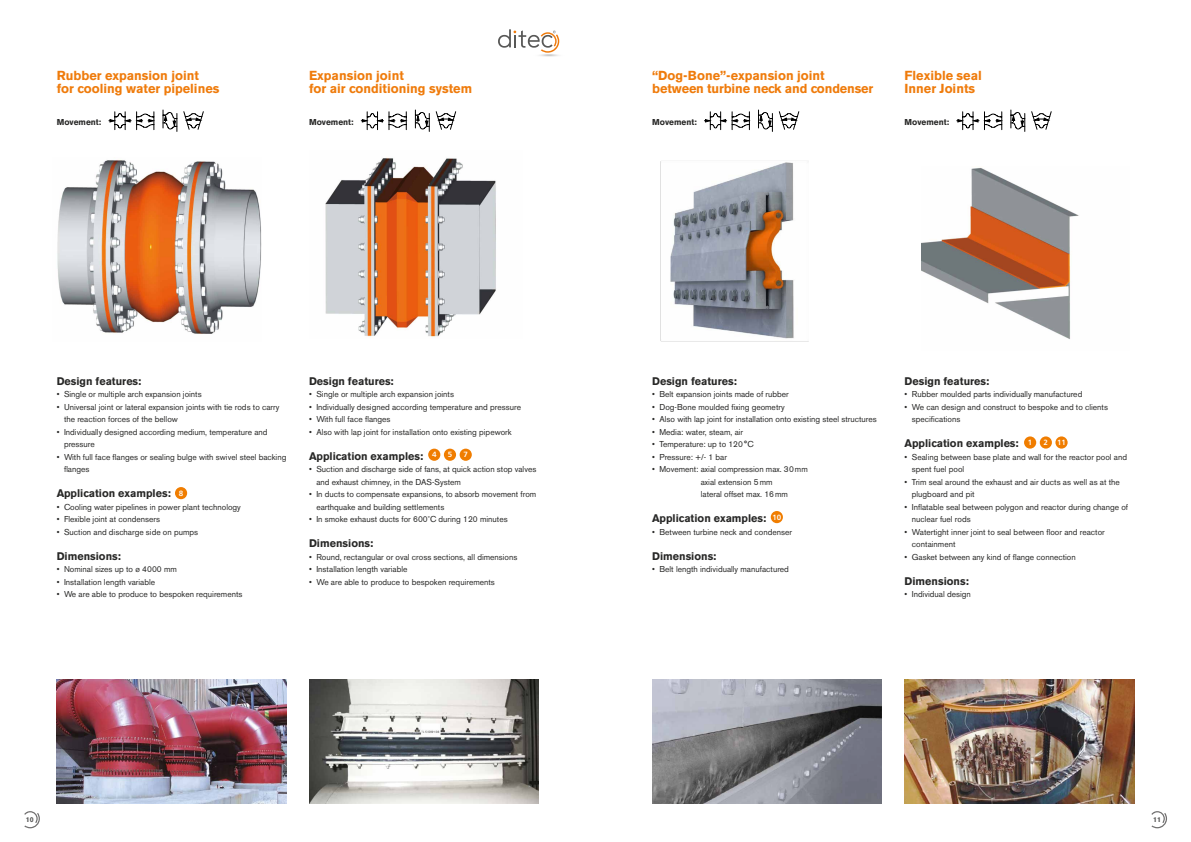
<style>
.page{position:relative;width:1191px;height:842px;background:#fff}
.page>*{position:absolute;margin:0;border:0;box-sizing:border-box;transform-origin:0 0}
.t1{font:700 13px/13px "Akzidenz Grotesk BE";color:#ef7b0b}
.t2{font:700 11px "Akzidenz Grotesk BE";color:#282827}
.t3{font:8.5px/12.5px "Akzidenz Grotesk BE";color:#282827}
.t4{font:700 8.5px "Akzidenz Grotesk BE";color:#282827}
.t5{font:7.6px "Humanist 777 BT Bold B";color:#fff}
.t6{font:700 7px "Akzidenz Grotesk BE";color:#575756}
</style>
<div class="page">
<svg style="left:24px;top:811px;width:16px;height:17px"></svg>
<svg style="left:1151px;top:811px;width:16px;height:17px"></svg>
<svg style="left:498px;top:29px;width:61px;height:24px"></svg>
<svg style="left:109px;top:111px;width:46px;height:19px"></svg>
<svg style="left:162px;top:109px;width:42px;height:23px"></svg>
<svg style="left:361px;top:111px;width:46px;height:19px"></svg>
<svg style="left:415px;top:109px;width:41px;height:23px"></svg>
<svg style="left:704px;top:111px;width:46px;height:19px"></svg>
<svg style="left:758px;top:109px;width:41px;height:23px"></svg>
<svg style="left:956px;top:111px;width:46px;height:19px"></svg>
<svg style="left:1010px;top:109px;width:42px;height:23px"></svg>
<img style="left:57px;top:160px;width:204px;height:174px">
<img style="left:325px;top:157px;width:171px;height:181px">
<img style="left:921px;top:167px;width:158px;height:172px">
<div style="left:428px;top:449px;width:12px;height:12px;background:#f07d00;border-radius:50%"></div>
<div style="left:444px;top:449px;width:12px;height:12px;background:#f07d00;border-radius:50%"></div>
<div style="left:459px;top:449px;width:13px;height:12px;background:#f07d00;border-radius:50%"></div>
<div style="left:175px;top:487px;width:12px;height:12px;background:#f07d00;border-radius:50%"></div>
<div style="left:770px;top:511px;width:13px;height:12px;background:#f07d00;border-radius:50%"></div>
<div style="left:1024px;top:436px;width:12px;height:13px;background:#f07d00;border-radius:50%"></div>
<svg style="left:1039px;top:436px;width:13px;height:13px"></svg>
<div style="left:1055px;top:436px;width:12px;height:13px;background:#f07d00;border-radius:50%"></div>
<img style="left:660px;top:161px;width:149px;height:181px">
<img style="left:57px;top:679px;width:229px;height:125px">
<img style="left:309px;top:679px;width:230px;height:125px">
<img style="left:652px;top:679px;width:230px;height:125px">
<img style="left:904px;top:679px;width:230px;height:125px">
<h1 class="t1" style="left:57px;top:70px;width:164px">Rubber expansion joint for cooling water pipelines</h1>
<h1 class="t1" style="left:309px;top:70px;width:164px">Expansion joint<br>for air conditioning system</h1>
<h1 class="t1" style="left:652px;top:70px;width:223px">“Dog-Bone”-expansion joint between turbine neck and condenser</h1>
<h1 class="t1" style="left:904px;top:70px;width:79px">Flexible seal<br>Inner Joints</h1>
<p class="t4" style="left:57px;top:118px;width:46px">Movement:</p>
<p class="t4" style="left:309px;top:118px;width:46px">Movement:</p>
<p class="t4" style="left:652px;top:118px;width:46px">Movement:</p>
<p class="t4" style="left:904px;top:118px;width:46px">Movement:</p>
<p class="t2" style="left:57px;top:377px;width:86px">Design features:</p>
<p class="t3" style="left:57px;top:388px;width:146px">• Single or multiple arch expansion joints</p>
<p class="t3" style="left:64px;top:401px;width:217px;text-indent:-7px">• Universal joint or lateral expansion joints with tie rods to carry the reaction forces of the bellow</p>
<p class="t3" style="left:64px;top:426px;width:205px;text-indent:-7px">• Individually designed according medium, temperature and pressure</p>
<p class="t3" style="left:64px;top:451px;width:224px;text-indent:-7px">• With full face flanges or sealing bulge with swivel steel backing flanges</p>
<p class="t2" style="left:57px;top:489px;width:116px">Application examples:</p>
<p class="t3" style="left:57px;top:501px;width:186px">• Cooling water pipelines in power plant technology</p>
<p class="t3" style="left:57px;top:513px;width:105px">• Flexible joint at condensers</p>
<p class="t3" style="left:57px;top:526px;width:143px">• Suction and discharge side on pumps</p>
<p class="t2" style="left:57px;top:552px;width:66px">Dimensions:</p>
<p class="t3" style="left:57px;top:563px;width:122px">• Nominal sizes up to ø 4000 mm</p>
<p class="t3" style="left:57px;top:576px;width:100px">• Installation length variable</p>
<p class="t3" style="left:57px;top:588px;width:187px">• We are able to produce to bespoken requirements</p>
<p class="t5" style="left:179px;top:489px;width:6px">8</p>
<p class="t2" style="left:309px;top:377px;width:86px">Design features:</p>
<p class="t3" style="left:309px;top:388px;width:146px">• Single or multiple arch expansion joints</p>
<p class="t3" style="left:309px;top:401px;width:213px">• Individually designed according temperature and pressure</p>
<p class="t3" style="left:309px;top:413px;width:83px">• With full face flanges</p>
<p class="t3" style="left:309px;top:426px;width:204px">• Also with lap joint for installation onto existing pipework</p>
<p class="t2" style="left:309px;top:452px;width:116px">Application examples:</p>
<p class="t3" style="left:316px;top:463px;width:221px;text-indent:-7px">• Suction and discharge side of fans, at quick action stop valves and exhaust chimney, in the DAS-System</p>
<p class="t3" style="left:316px;top:488px;width:221px;text-indent:-7px">• In ducts to compensate expansions, to absorb movement from earthquake and building settlements</p>
<p class="t3" style="left:309px;top:513px;width:200px">• In smoke exhaust ducts for 600˚C during 120 minutes</p>
<p class="t2" style="left:309px;top:539px;width:66px">Dimensions:</p>
<p class="t3" style="left:309px;top:551px;width:210px">• Round, rectangular or oval cross sections, all dimensions</p>
<p class="t3" style="left:309px;top:563px;width:100px">• Installation length variable</p>
<p class="t3" style="left:309px;top:576px;width:187px">• We are able to produce to bespoken requirements</p>
<p class="t5" style="left:432px;top:450px;width:6px">4</p>
<p class="t5" style="left:448px;top:450px;width:6px">5</p>
<p class="t5" style="left:463px;top:450px;width:6px">7</p>
<p class="t2" style="left:652px;top:377px;width:86px">Design features:</p>
<p class="t3" style="left:652px;top:388px;width:138px">• Belt expansion joints made of rubber</p>
<p class="t3" style="left:652px;top:401px;width:134px">• Dog-Bone moulded fixing geometry</p>
<p class="t3" style="left:652px;top:413px;width:226px">• Also with lap joint for installation onto existing steel structures</p>
<p class="t3" style="left:652px;top:426px;width:92px">• Media: water, steam, air</p>
<p class="t3" style="left:652px;top:438px;width:103px">• Temperature: up to 120 °C</p>
<p class="t3" style="left:652px;top:451px;width:76px">• Pressure: +/- 1 bar</p>
<p class="t3" style="left:701px;top:463px;width:108px;text-indent:-49px">• Movement: axial compression max. 30 mm axial extension 5 mm<br>lateral offset max. 16 mm</p>
<p class="t2" style="left:652px;top:514px;width:116px">Application examples:</p>
<p class="t3" style="left:652px;top:526px;width:141px">• Between turbine neck and condenser</p>
<p class="t2" style="left:652px;top:552px;width:66px">Dimensions:</p>
<p class="t3" style="left:652px;top:563px;width:138px">• Belt length individually manufactured</p>
<p class="t5" style="left:772px;top:513px;width:11px">10</p>
<p class="t2" style="left:904px;top:377px;width:86px">Design features:</p>
<p class="t3" style="left:904px;top:388px;width:179px">• Rubber moulded parts individually manufactured</p>
<p class="t3" style="left:912px;top:401px;width:198px;text-indent:-7px">• We can design and construct to bespoke and to clients specifications</p>
<p class="t2" style="left:904px;top:439px;width:116px">Application examples:</p>
<p class="t3" style="left:912px;top:451px;width:217px;text-indent:-7px">• Sealing between base plate and wall for the reactor pool and spent fuel pool</p>
<p class="t3" style="left:912px;top:476px;width:209px;text-indent:-7px">• Trim seal around the exhaust and air ducts as well as at the plugboard and pit</p>
<p class="t3" style="left:912px;top:501px;width:218px;text-indent:-7px">• Inflatable seal between polygon and reactor during change of nuclear fuel rods</p>
<p class="t3" style="left:912px;top:526px;width:194px;text-indent:-7px">• Watertight inner joint to seal between floor and reactor containment</p>
<p class="t3" style="left:904px;top:551px;width:173px">• Gasket between any kind of flange connection</p>
<p class="t2" style="left:904px;top:577px;width:66px">Dimensions:</p>
<p class="t3" style="left:904px;top:588px;width:68px">• Individual design</p>
<p class="t5" style="left:1028px;top:438px;width:6px">1</p>
<p class="t5" style="left:1043px;top:438px;width:24px">2 11</p>
<p class="t6" style="left:26px;top:817px;width:9px">10</p>
<p class="t6" style="left:1153px;top:817px;width:9px">11</p>
</div>
